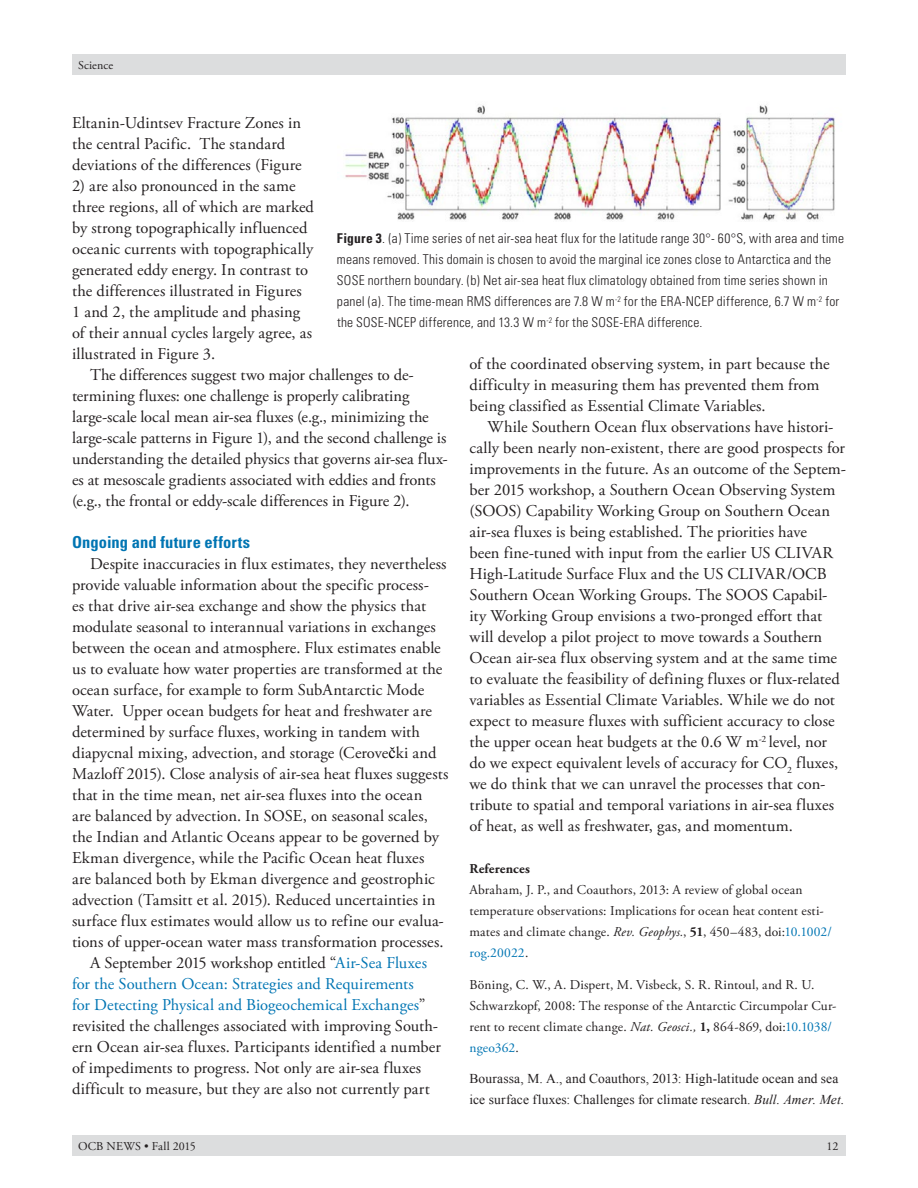
<style>
.page{position:relative;width:918px;height:1188px;background:#fff}
.page>*{position:absolute;margin:0;border:0;box-sizing:border-box;transform-origin:0 0}
.t1{font:16.5px/21px "Adobe Garamond Pro";letter-spacing:.005em;color:#231f20}
.t2{font:16.5px "Adobe Garamond Pro";letter-spacing:.005em;color:#0075b3}
.t3{font:700 condensed 16.5px "Univers";letter-spacing:.005em;color:#0075b3}
.t4{font:300 condensed 13.5px/21px "Univers";letter-spacing:.015em;color:#231f20}
.t5{font:13.5px/21px "Adobe Garamond Pro";letter-spacing:.01em;color:#231f20}
.t6{font:13.5px/21px "Times New Roman";letter-spacing:.01em;color:#231f20}
.t7{font:700 13.5px "Adobe Garamond Pro";letter-spacing:.015em;color:#231f20}
.t8{font:12px "Adobe Garamond Pro";letter-spacing:.015em;color:#231f20}
.s1{font-family:"Times New Roman";color:#000}
.s2{color:#0075b3}
.s3{color:#231f20}
.s4{font-weight:700}
.s5{font-style:italic}
</style>
<div class="page">
<div style="left:72px;top:1136px;width:774px;height:20px;background:#dcddde"></div>
<div style="left:72px;top:54px;width:774px;height:21px;background:#dcddde"></div>
<img style="left:345px;top:104px;width:490px;height:117px">
<p class="t8" style="left:78px;top:58px;width:37px">Science</p>
<p class="t1" style="left:72px;top:112px;width:231px">Eltanin-Udintsev Fracture Zones in the central Pacific. The standard deviations of the differences (Figure</p>
<p class="t1" style="left:72px;top:175px;width:244px">2) are also pronounced in the same three regions, all of which are marked by strong topographically influenced oceanic currents with topographically generated eddy energy. In contrast to the differences illustrated in Figures 1 and 2, the amplitude and phasing of their annual cycles largely agree, as illustrated in Figure 3.</p>
<p class="t1" style="left:72px;top:364px;width:377px;text-indent:18px">The differences suggest two major challenges to de&shy;termining fluxes: one challenge is properly calibrating large-scale local mean air-sea fluxes (e.g., minimizing the large-scale patterns in Figure 1), and the second challenge is understanding the detailed physics that governs air-sea flux&shy;es at mesoscale gradients associated with eddies and fronts (e.g., the frontal or eddy-scale differences in Figure 2).</p>
<p class="t3" style="left:72px;top:532px;width:180px">Ongoing and future efforts</p>
<p class="t1" style="left:90px;top:553px;width:358px">Despite inaccuracies in flux estimates, they nevertheless</p>
<p class="t1" style="left:72px;top:574px;width:358px">provide valuable information about the specific process-</p>
<p class="t1" style="left:72px;top:595px;width:356px">es that drive air-sea exchange and show the physics that</p>
<p class="t1" style="left:72px;top:616px;width:365px">modulate seasonal to interannual variations in exchanges</p>
<p class="t1" style="left:72px;top:637px;width:370px">between the ocean and atmosphere. Flux estimates enable</p>
<p class="t1" style="left:72px;top:658px;width:372px">us to evaluate how water properties are transformed at the</p>
<p class="t1" style="left:72px;top:679px;width:354px">ocean surface, for example to form SubAntarctic Mode</p>
<p class="t1" style="left:72px;top:700px;width:361px">Water. Upper ocean budgets for heat and freshwater are</p>
<p class="t1" style="left:72px;top:721px;width:350px">determined by surface fluxes, working in tandem with</p>
<p class="t1" style="left:72px;top:742px;width:366px">diapycnal mixing, advection, and storage (Cerove<span class="s1">č</span>ki and</p>
<p class="t1" style="left:72px;top:763px;width:378px">Mazloff 2015). Close analysis of air-sea heat fluxes suggests</p>
<p class="t1" style="left:72px;top:784px;width:352px">that in the time mean, net air-sea fluxes into the ocean</p>
<p class="t1" style="left:72px;top:805px;width:357px">are balanced by advection. In SOSE, on seasonal scales,</p>
<p class="t1" style="left:72px;top:826px;width:369px">the Indian and Atlantic Oceans appear to be governed by</p>
<p class="t1" style="left:72px;top:847px;width:354px">Ekman divergence, while the Pacific Ocean heat fluxes</p>
<p class="t1" style="left:72px;top:869px;width:364px">are balanced both by Ekman divergence and geostrophic</p>
<p class="t1" style="left:72px;top:890px;width:365px">advection (Tamsitt et al. 2015). Reduced uncertainties in</p>
<p class="t1" style="left:72px;top:911px;width:373px">surface flux estimates would allow us to refine our evalua-</p>
<p class="t1" style="left:72px;top:932px;width:373px">tions of upper-ocean water mass transformation processes.</p>
<p class="t1" style="left:90px;top:953px;width:339px">A September 2015 workshop entitled “<span class="s2">Air-Sea Fluxes</span></p>
<p class="t2" style="left:72px;top:974px;width:343px">for the Southern Ocean: Strategies and Requirements</p>
<p class="t2" style="left:72px;top:995px;width:355px">for Detecting Physical and Biogeochemical Exchanges<span class="s3">”</span></p>
<p class="t1" style="left:72px;top:1016px;width:368px">revisited the challenges associated with improving South-</p>
<p class="t1" style="left:72px;top:1037px;width:370px">ern Ocean air-sea fluxes. Participants identified a number</p>
<p class="t1" style="left:72px;top:1058px;width:351px">of impediments to progress. Not only are air-sea fluxes</p>
<p class="t1" style="left:72px;top:1079px;width:359px">difficult to measure, but they are also not currently part</p>
<p class="t4" style="left:337px;top:228px;width:509px"><span class="s4">Figure 3</span>. (a) Time series of net air-sea heat flux for the latitude range 30°- 60°S, with area and time means removed. This domain is chosen to avoid the marginal ice zones close to Antarctica and the SOSE northern boundary. (b) Net air-sea heat flux climatology obtained from time series shown in panel (a). The time-mean RMS differences are 7.8 W m<sup>-2</sup> for the ERA-NCEP difference, 6.7 W m<sup>-2</sup> for the SOSE-NCEP difference, and 13.3 W m<sup>-2</sup> for the SOSE-ERA difference.</p>
<p class="t1" style="left:470px;top:354px;width:362px">of the coordinated observing system, in part because the difficulty in measuring them has prevented them from being classified as Essential Climate Variables.</p>
<p class="t1" style="left:469px;top:417px;width:378px;text-indent:18px">While Southern Ocean flux observations have histori&shy;cally been nearly non-existent, there are good prospects for improvements in the future. As an outcome of the Septem&shy;ber 2015 workshop, a Southern Ocean Observing System (SOOS) Capability Working Group on Southern Ocean air-sea fluxes is being established. The priorities have<br>been fine-tuned with input from the earlier US CLIVAR High-Latitude Surface Flux and the US CLIVAR/OCB Southern Ocean Working Groups. The SOOS Capabil&shy;ity Working Group envisions a two-pronged effort that will develop a pilot project to move towards a Southern Ocean air-sea flux observing system and at the same time to evaluate the feasibility of defining fluxes or flux-related variables as Essential Climate Variables. While we do not expect to measure fluxes with sufficient accuracy to close the upper ocean heat budgets at the 0.6 W m<sup>-2</sup> level, nor do we expect equivalent levels of accuracy for CO<sub>2</sub> fluxes, we do think that we can unravel the processes that con&shy;tribute to spatial and temporal variations in air-sea fluxes of heat, as well as freshwater, gas, and momentum.</p>
<p class="t7" style="left:469px;top:861px;width:62px">References</p>
<p class="t5" style="left:469px;top:880px;width:364px">Abraham, J. P., and Coauthors, 2013: A review of global ocean temperature observations: Implications for ocean heat content esti&shy;mates and climate change. <span class="s5">Rev. Geophys.</span>, <span class="s4">51</span>, 450–483, doi:<span class="s2">10.1002/ rog.20022</span>.</p>
<p class="t5" style="left:469px;top:974px;width:368px">Böning, C. W., A. Dispert, M. Visbeck, S. R. Rintoul, and R. U.<br>Schwarzkopf, 2008: The response of the Antarctic Circumpolar Cur&shy;rent to recent climate change. <span class="s5">Nat. Geosci.,</span> <span class="s4">1,</span> 864-869, doi:<span class="s2">10.1038/ ngeo362</span>.</p>
<p class="t6" style="left:469px;top:1068px;width:376px">Bourassa, M. A., and Coauthors, 2013: High-latitude ocean and sea ice surface fluxes: Challenges for climate research. <span class="s5">Bull. Amer. Met.</span></p>
<p class="t8" style="left:78px;top:1139px;width:119px">OCB NEWS • Fall 2015</p>
<p class="t8" style="left:827px;top:1139px;width:13px">12</p>
</div>
